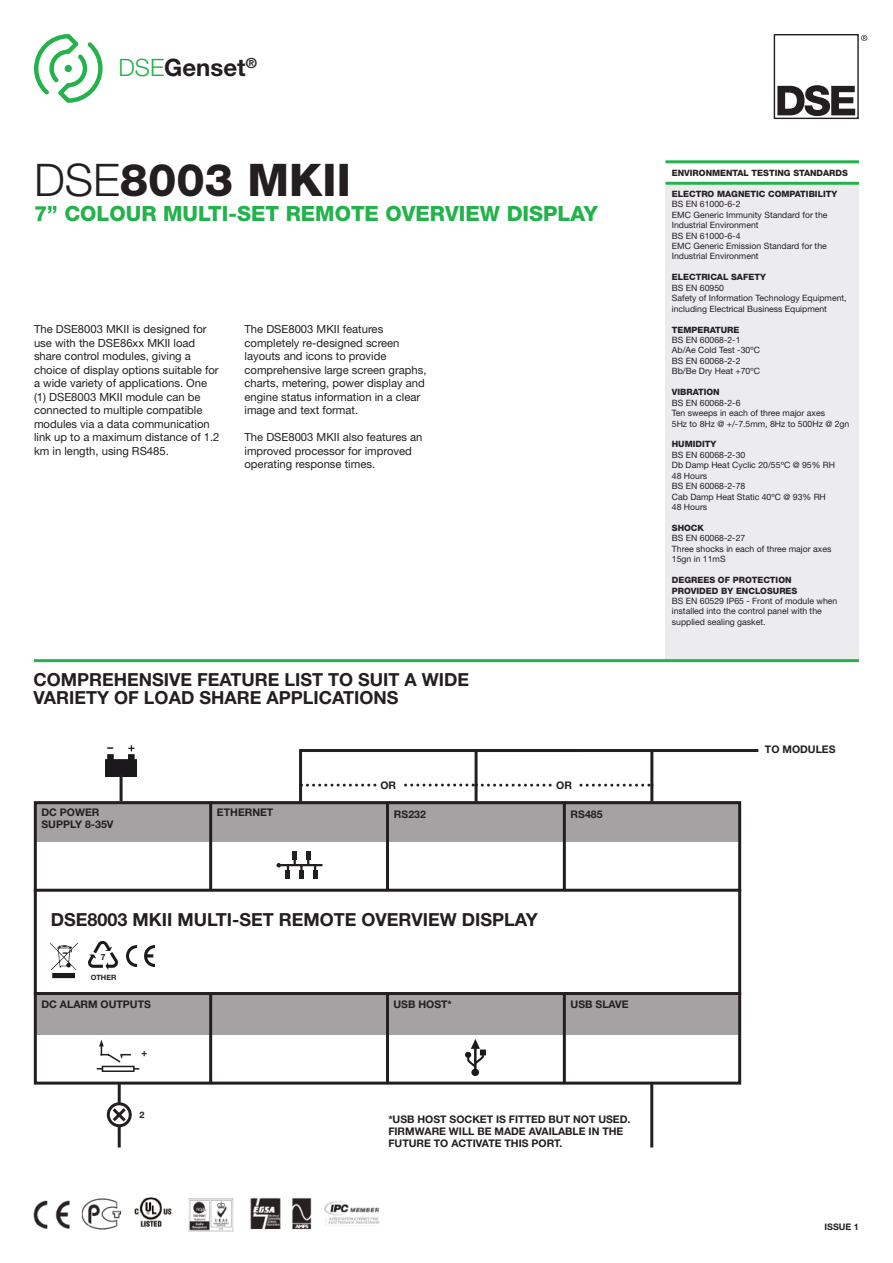
<style>
.page{position:relative;width:893px;height:1263px;background:#fff}
.page>*{position:absolute;margin:0;border:0;box-sizing:border-box;transform-origin:0 0}
.t1{font:800 45px "Helvetica Neue";color:#231f20}
.t2{font:700 24px "Helvetica Neue";color:#231f20}
.t3{font:800 21px "Helvetica Neue";color:#23b24b}
.t4{font:700 18px "Helvetica Neue";color:#231f20}
.t5{font:11.25px/13.5px "Helvetica Neue";color:#231f20}
.t6{font:700 10.5px/12px "Helvetica Neue";color:#231f20}
.t7{font:700 9px "Helvetica Neue";color:#231f20}
.t8{font:8.7px/10.5px "Helvetica Neue";color:#231f20}
.t9{font:800 8.7px "Helvetica Neue";color:#231f20}
.t10{font:700 8.55px "Helvetica Neue";color:#231f20}
.t11{font:700 7.35px "Helvetica Neue";color:#231f20}
.s1{font-weight:300;color:#23b24b}
.s2{font-weight:300}
</style>
<div class="page">
<svg style="left:774px;top:34px;width:93px;height:85px"></svg>
<div style="left:665px;top:185px;width:194px;height:476px;background:#ececee"></div>
<hr style="left:665px;top:160px;width:194px;height:3px;background:#23b24b">
<hr style="left:665px;top:182px;width:194px;height:3px;background:#23b24b">
<hr style="left:34px;top:659px;width:825px;height:3px;background:#23b24b">
<img style="left:33px;top:1197px;width:347px;height:35px">
<svg style="left:34px;top:34px;width:69px;height:69px"></svg>
<div style="left:65px;top:65px;width:7px;height:7px;background:#23b24b;border-radius:50%"></div>
<div style="left:35px;top:994px;width:706px;height:40px;background:#a5a2a3"></div>
<img style="left:105px;top:745px;width:32px;height:32px">
<svg style="left:107px;top:1084px;width:548px;height:64px"></svg>
<div style="left:35px;top:801px;width:706px;height:41px;background:#a5a2a3"></div>
<hr style="left:34px;top:992px;width:707px;height:3px;background:#231f20">
<hr style="left:34px;top:889px;width:707px;height:3px;background:#231f20">
<img style="left:51px;top:943px;width:27px;height:36px">
<img style="left:89px;top:941px;width:29px;height:29px">
<img style="left:126px;top:945px;width:28px;height:21px">
<div style="left:34px;top:801px;width:707px;height:283px;border:3px solid #231f20"></div>
<svg style="left:96px;top:1040px;width:44px;height:30px"></svg>
<div style="left:102px;top:1066px;width:33px;height:6px;border:2px solid #231f20"></div>
<hr style="left:120px;top:774px;width:3px;height:27px;background:#231f20">
<hr style="left:475px;top:749px;width:3px;height:52px;background:#231f20">
<hr style="left:476px;top:749px;width:282px;height:3px;background:#231f20">
<hr style="left:299px;top:749px;width:3px;height:52px;background:#231f20">
<hr style="left:301px;top:749px;width:282px;height:3px;background:#231f20">
<hr style="left:650px;top:751px;width:3px;height:50px;background:#231f20">
<svg style="left:302px;top:783px;width:349px;height:4px"></svg>
<div style="left:377px;top:780px;width:24px;height:16px;background:#fff"></div>
<hr style="left:563px;top:804px;width:3px;height:86px;background:#231f20">
<hr style="left:386px;top:804px;width:3px;height:86px;background:#231f20">
<hr style="left:209px;top:804px;width:3px;height:86px;background:#231f20">
<hr style="left:563px;top:993px;width:3px;height:90px;background:#231f20">
<hr style="left:386px;top:993px;width:3px;height:90px;background:#231f20">
<hr style="left:209px;top:993px;width:3px;height:90px;background:#231f20">
<img style="left:466px;top:1039px;width:20px;height:36px">
<hr style="left:279px;top:864px;width:43px;height:2px;background:#231f20">
<svg style="left:276px;top:852px;width:41px;height:26px"></svg>
<p class="t2" style="left:119px;top:53px;width:140px"><span class="s1">DSE</span>Genset<sup>®</sup></p>
<p class="t1" style="left:34px;top:153px;width:318px"><span class="s2">DSE</span>8003 MKII</p>
<p class="t3" style="left:34px;top:201px;width:565px">7” COLOUR MULTI-SET REMOTE OVERVIEW DISPLAY</p>
<p class="t5" style="left:34px;top:322px;width:187px">The DSE8003 MKII is designed for use with the DSE86xx MKII load share control modules, giving a choice of display options suitable for a wide variety of applications. One (1) DSE8003 MKII module can be connected to multiple compatible modules via a data communication link up to a maximum distance of 1.2 km in length, using RS485.</p>
<p class="t5" style="left:244px;top:322px;width:184px">The DSE8003 MKII features completely re-designed screen layouts and icons to provide comprehensive large screen graphs, charts, metering, power display and engine status information in a clear image and text format.</p>
<p class="t5" style="left:244px;top:430px;width:179px">The DSE8003 MKII also features an improved processor for improved operating response times.</p>
<p class="t4" style="left:33px;top:668px;width:437px">COMPREHENSIVE FEATURE LIST TO SUIT A WIDE</p>
<p class="t4" style="left:33px;top:686px;width:366px">VARIETY OF LOAD SHARE APPLICATIONS</p>
<p class="t6" style="left:41px;top:806px;width:59px">DC POWER</p>
<p class="t6" style="left:41px;top:818px;width:73px">SUPPLY 8-35V</p>
<p class="t6" style="left:217px;top:806px;width:58px">ETHERNET</p>
<p class="t6" style="left:380px;top:779px;width:17px">OR</p>
<p class="t6" style="left:556px;top:779px;width:17px">OR</p>
<p class="t6" style="left:394px;top:808px;width:33px">RS232</p>
<p class="t6" style="left:571px;top:808px;width:33px">RS485</p>
<p class="t4" style="left:51px;top:909px;width:489px">DSE8003 MKII MULTI-SET REMOTE OVERVIEW DISPLAY</p>
<p class="t10" style="left:101px;top:951px;width:6px">7</p>
<p class="t11" style="left:91px;top:972px;width:27px">OTHER</p>
<p class="t6" style="left:41px;top:998px;width:111px">DC ALARM OUTPUTS</p>
<p class="t6" style="left:393px;top:998px;width:60px">USB HOST*</p>
<p class="t6" style="left:571px;top:998px;width:60px">USB SLAVE</p>
<p class="t6" style="left:148px;top:1061px;width:8px;rotate:-180deg">+</p>
<p class="t7" style="left:139px;top:1109px;width:7px">2</p>
<p class="t6" style="left:388px;top:1113px;width:244px">*USB HOST SOCKET IS FITTED BUT NOT USED.<br>FIRMWARE WILL BE MADE AVAILABLE IN THE<br>FUTURE TO ACTIVATE THIS PORT.</p>
<p class="t9" style="left:672px;top:168px;width:178px">ENVIRONMENTAL TESTING STANDARDS</p>
<p class="t9" style="left:672px;top:188px;width:167px">ELECTRO MAGNETIC COMPATIBILITY</p>
<p class="t8" style="left:672px;top:199px;width:70px">BS EN 61000-6-2</p>
<p class="t8" style="left:672px;top:209px;width:157px">EMC Generic Immunity Standard for the<br>Industrial Environment</p>
<p class="t8" style="left:672px;top:230px;width:70px">BS EN 61000-6-4</p>
<p class="t8" style="left:672px;top:240px;width:157px">EMC Generic Emission Standard for the<br>Industrial Environment</p>
<p class="t9" style="left:672px;top:272px;width:95px">ELECTRICAL SAFETY</p>
<p class="t8" style="left:672px;top:282px;width:54px">BS EN 60950</p>
<p class="t8" style="left:672px;top:293px;width:176px">Safety of Information Technology Equipment, including Electrical Business Equipment</p>
<p class="t9" style="left:672px;top:324px;width:69px">TEMPERATURE</p>
<p class="t8" style="left:672px;top:334px;width:70px">BS EN 60068-2-1</p>
<p class="t8" style="left:672px;top:345px;width:90px">Ab/Ae Cold Test -30ºC</p>
<p class="t8" style="left:672px;top:355px;width:70px">BS EN 60068-2-2</p>
<p class="t8" style="left:672px;top:366px;width:90px">Bb/Be Dry Heat +70ºC</p>
<p class="t9" style="left:672px;top:387px;width:49px">VIBRATION</p>
<p class="t8" style="left:672px;top:397px;width:70px">BS EN 60068-2-6</p>
<p class="t8" style="left:672px;top:408px;width:155px">Ten sweeps in each of three major axes</p>
<p class="t8" style="left:672px;top:418px;width:179px">5Hz to 8Hz @ +/-7.5mm, 8Hz to 500Hz @ 2gn</p>
<p class="t9" style="left:672px;top:439px;width:46px">HUMIDITY</p>
<p class="t8" style="left:672px;top:449px;width:75px">BS EN 60068-2-30</p>
<p class="t8" style="left:672px;top:460px;width:165px">Db Damp Heat Cyclic 20/55ºC @ 95% RH</p>
<p class="t8" style="left:672px;top:470px;width:37px">48 Hours</p>
<p class="t8" style="left:672px;top:481px;width:75px">BS EN 60068-2-78</p>
<p class="t8" style="left:672px;top:491px;width:156px">Cab Damp Heat Static 40ºC @ 93% RH</p>
<p class="t8" style="left:672px;top:501px;width:37px">48 Hours</p>
<p class="t9" style="left:672px;top:523px;width:34px">SHOCK</p>
<p class="t8" style="left:672px;top:533px;width:75px">BS EN 60068-2-27</p>
<p class="t8" style="left:672px;top:543px;width:161px">Three shocks in each of three major axes<br>15gn in 11mS</p>
<p class="t9" style="left:672px;top:575px;width:121px">DEGREES OF PROTECTION</p>
<p class="t9" style="left:672px;top:585px;width:127px">PROVIDED BY ENCLOSURES</p>
<p class="t8" style="left:672px;top:595px;width:167px">BS EN 60529 IP65 - Front of module when installed into the control panel with the supplied sealing gasket.</p>
<p class="t6" style="left:765px;top:743px;width:72px">TO MODULES</p>
<p class="t7" style="left:825px;top:1221px;width:36px">ISSUE 1</p>
</div>
